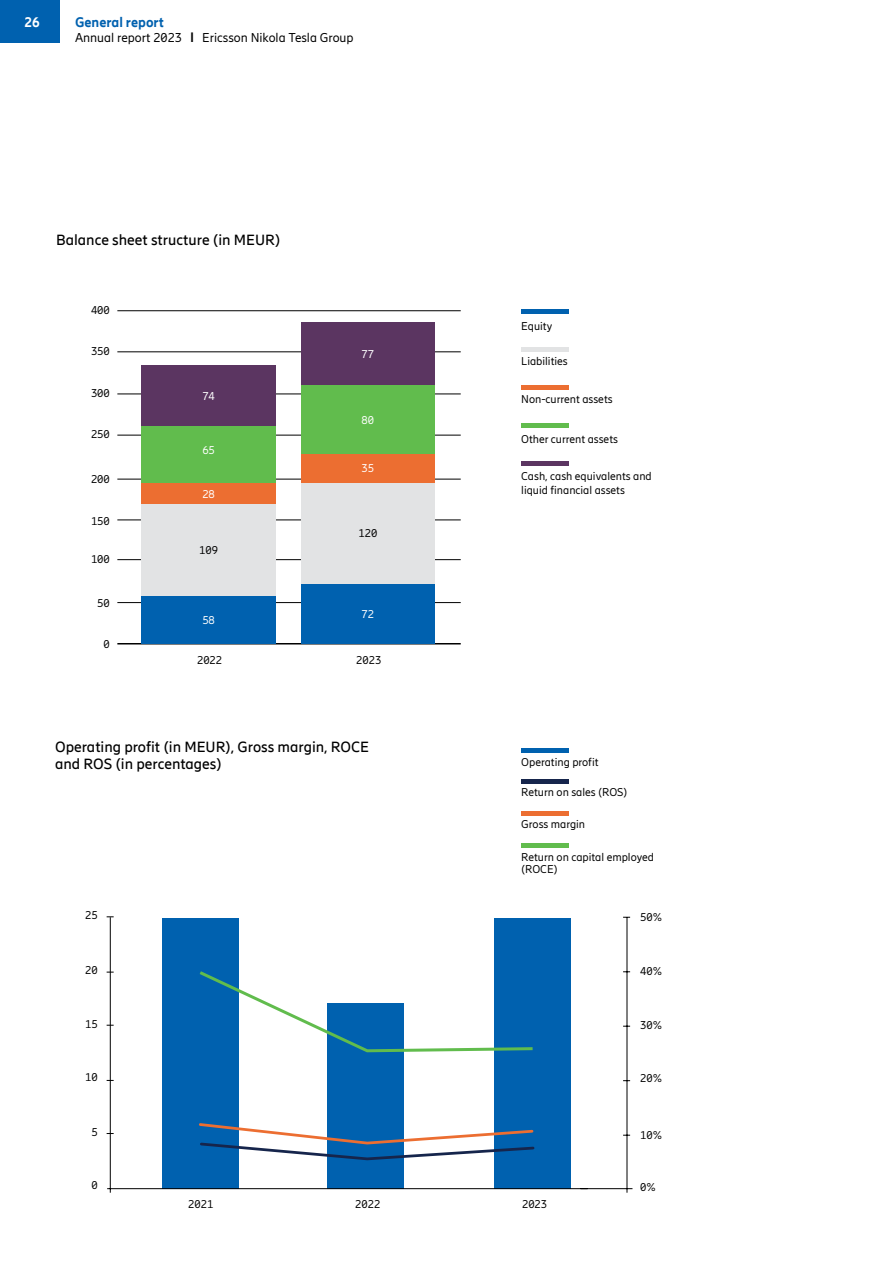
<style>
.page{position:relative;width:893px;height:1263px;background:#fff}
.page>*{position:absolute;margin:0;border:0;box-sizing:border-box;transform-origin:0 0}
.t1{font:500 15px/17.2px "Ericsson Hilda";color:#000}
.t2{font:800 13.5px "Ericsson Hilda";color:#0061af}
.t3{font:800 13.5px "Ericsson Hilda";color:#fff}
.t4{font:12.75px "Ericsson Hilda";color:#000}
.t5{font:11.25px/12px "Ericsson Hilda";color:#000}
.t6{font:11.25px "Ericsson Hilda";color:#fff}
.s1{font-weight:800}
</style>
<div class="page">
<div style="left:0;top:0;width:60px;height:43px;background:#0061af"></div>
<div style="left:162px;top:918px;width:77px;height:270px;background:#0061af"></div>
<div style="left:328px;top:1003px;width:76px;height:185px;background:#0061af"></div>
<div style="left:494px;top:918px;width:77px;height:270px;background:#0061af"></div>
<svg style="left:199px;top:1121px;width:336px;height:41px"></svg>
<hr style="left:117px;top:643px;width:344px;height:1px;background:#000">
<hr style="left:117px;top:602px;width:344px;height:1px;background:#000">
<hr style="left:117px;top:559px;width:344px;height:1px;background:#000">
<hr style="left:117px;top:519px;width:344px;height:1px;background:#000">
<hr style="left:117px;top:479px;width:344px;height:1px;background:#000">
<hr style="left:117px;top:435px;width:344px;height:1px;background:#000">
<hr style="left:117px;top:394px;width:344px;height:1px;background:#000">
<hr style="left:117px;top:351px;width:344px;height:1px;background:#000">
<hr style="left:117px;top:310px;width:344px;height:1px;background:#000">
<div style="left:301px;top:583px;width:133px;height:61px;background:#0061af"></div>
<div style="left:301px;top:483px;width:133px;height:100px;background:#e2e3e4"></div>
<div style="left:301px;top:454px;width:133px;height:29px;background:#ec6e31"></div>
<div style="left:301px;top:385px;width:133px;height:69px;background:#61bc4d"></div>
<div style="left:301px;top:323px;width:133px;height:62px;background:#5b3561"></div>
<div style="left:141px;top:595px;width:135px;height:49px;background:#0061af"></div>
<div style="left:141px;top:504px;width:135px;height:91px;background:#e2e3e4"></div>
<div style="left:141px;top:483px;width:135px;height:21px;background:#ec6e31"></div>
<div style="left:141px;top:416px;width:135px;height:67px;background:#61bc4d"></div>
<div style="left:141px;top:365px;width:135px;height:61px;background:#5b3561"></div>
<hr style="left:521px;top:780px;width:48px;height:4px;background:#16254c">
<hr style="left:521px;top:811px;width:48px;height:4px;background:#ec6e31">
<hr style="left:521px;top:843px;width:48px;height:4px;background:#61bc4d">
<hr style="left:521px;top:748px;width:48px;height:4px;background:#0061af">
<hr style="left:521px;top:309px;width:48px;height:4px;background:#0061af">
<hr style="left:521px;top:461px;width:48px;height:4px;background:#5b3561">
<hr style="left:521px;top:423px;width:48px;height:4px;background:#61bc4d">
<hr style="left:521px;top:385px;width:48px;height:4px;background:#ec6e31">
<hr style="left:521px;top:347px;width:48px;height:4px;background:#e2e3e4">
<hr style="left:627px;top:917px;width:1px;height:272px;background:#000">
<hr style="left:110px;top:917px;width:1px;height:272px;background:#000">
<hr style="left:110px;top:1188px;width:522px;height:1px;background:#000">
<svg style="left:107px;top:1188px;width:4px;height:5px"></svg>
<svg style="left:199px;top:971px;width:334px;height:83px"></svg>
<p class="t3" style="left:24px;top:15px;width:17px">26</p>
<p class="t2" style="left:75px;top:15px;width:91px">General report</p>
<p class="t4" style="left:75px;top:31px;width:280px">Annual report 2023 <span class="s1">l</span> Ericsson Nikola Tesla Group</p>
<h1 class="t1" style="left:56px;top:231px;width:226px">Balance sheet structure (in MEUR)</h1>
<p class="t5" style="left:91px;top:304px;width:20px">400</p>
<p class="t5" style="left:91px;top:345px;width:20px">350</p>
<p class="t5" style="left:91px;top:387px;width:20px">300</p>
<p class="t5" style="left:91px;top:428px;width:20px">250</p>
<p class="t5" style="left:91px;top:473px;width:20px">200</p>
<p class="t5" style="left:91px;top:515px;width:20px">150</p>
<p class="t5" style="left:91px;top:553px;width:20px">100</p>
<p class="t5" style="left:97px;top:597px;width:14px">50</p>
<p class="t5" style="left:104px;top:638px;width:8px">0</p>
<p class="t6" style="left:202px;top:390px;width:14px">74</p>
<p class="t6" style="left:202px;top:443px;width:14px">65</p>
<p class="t6" style="left:202px;top:487px;width:14px">28</p>
<p class="t5" style="left:199px;top:544px;width:20px">109</p>
<p class="t6" style="left:202px;top:613px;width:14px">58</p>
<p class="t6" style="left:362px;top:348px;width:14px">77</p>
<p class="t6" style="left:362px;top:413px;width:14px">80</p>
<p class="t6" style="left:362px;top:462px;width:14px">35</p>
<p class="t5" style="left:358px;top:527px;width:20px">120</p>
<p class="t6" style="left:362px;top:607px;width:14px">72</p>
<p class="t5" style="left:197px;top:654px;width:27px">2022</p>
<p class="t5" style="left:356px;top:654px;width:27px">2023</p>
<h1 class="t1" style="left:55px;top:738px;width:316px">Operating profit (in MEUR), Gross margin, ROCE and ROS (in percentages)</h1>
<p class="t5" style="left:85px;top:910px;width:14px">25</p>
<p class="t5" style="left:85px;top:964px;width:14px">20</p>
<p class="t5" style="left:85px;top:1018px;width:14px">15</p>
<p class="t5" style="left:85px;top:1071px;width:14px">10</p>
<p class="t5" style="left:92px;top:1126px;width:8px">5</p>
<p class="t5" style="left:92px;top:1179px;width:8px">0</p>
<p class="t5" style="left:521px;top:320px;width:33px">Equity</p>
<p class="t5" style="left:521px;top:355px;width:48px">Liabilities</p>
<p class="t5" style="left:521px;top:393px;width:93px">Non-current assets</p>
<p class="t5" style="left:521px;top:433px;width:98px">Other current assets</p>
<p class="t5" style="left:521px;top:470px;width:132px;line-height:13.5px">Cash, cash equivalents and liquid financial assets</p>
<p class="t5" style="left:521px;top:756px;width:79px">Operating profit</p>
<p class="t5" style="left:521px;top:786px;width:108px">Return on sales (ROS)</p>
<p class="t5" style="left:521px;top:818px;width:65px">Gross margin</p>
<p class="t5" style="left:521px;top:851px;width:134px">Return on capital employed (ROCE)</p>
<p class="t5" style="left:640px;top:911px;width:23px">50%</p>
<p class="t5" style="left:640px;top:965px;width:23px">40%</p>
<p class="t5" style="left:640px;top:1019px;width:23px">30%</p>
<p class="t5" style="left:640px;top:1072px;width:23px">20%</p>
<p class="t5" style="left:640px;top:1129px;width:23px">10%</p>
<p class="t5" style="left:640px;top:1181px;width:17px">0%</p>
<p class="t5" style="left:188px;top:1198px;width:27px">2021</p>
<p class="t5" style="left:355px;top:1198px;width:27px">2022</p>
<p class="t5" style="left:522px;top:1198px;width:27px">2023</p>
</div>
